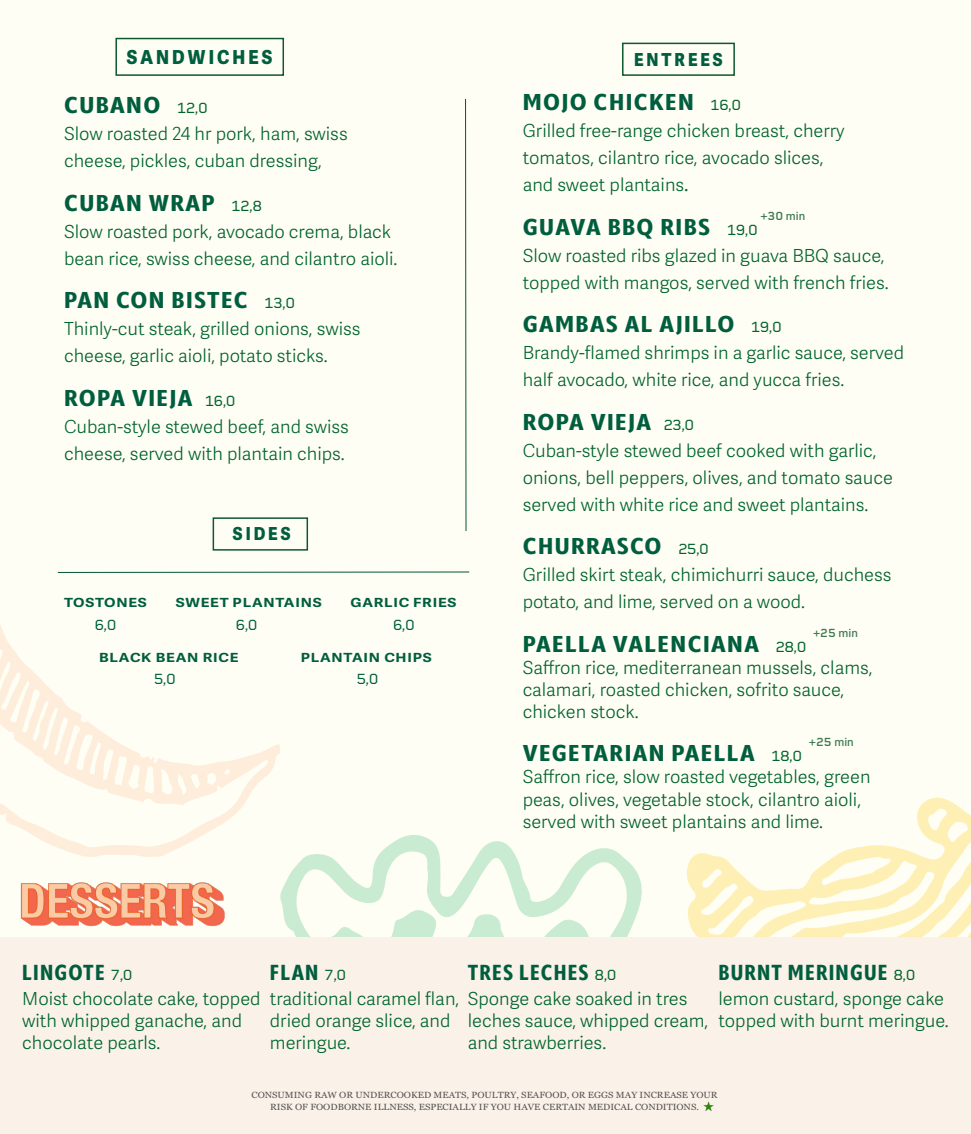
<style>
.page{position:relative;width:971px;height:1134px;background:#fff}
.page>*{position:absolute;margin:0;border:0;box-sizing:border-box;transform-origin:0 0}
.t1{font:800 22.8px "Apparat Extra Cond";letter-spacing:.05em;color:#005e3f;scale:1.26 1}
.t2{font:800 21.6px "Apparat Extra Cond";letter-spacing:.05em;color:#005e3f;scale:1.12 1}
.t3{font:800 19.35px "Adelle Sans Devanagari";letter-spacing:.18em;color:#005e3f;scale:.9 1}
.t4{font:300 18px/27px "Adelle Sans Devanagari";color:#00642d}
.t5{font:800 18px "Adelle Sans Devanagari";letter-spacing:.18em;color:#005e3f;scale:.9 1}
.t6{font:15px "Rigid Square";color:#00613e}
.t7{font:700 12.6px "Adelle Sans Devanagari";letter-spacing:.05em;color:#005e3f;scale:1.2 1}
.t8{font:600 12px "Tamil Sangam MN";color:#3f7b52}
.t9{font:9px "Georgia";color:#575354;scale:1.07 1}
.s1{font-family:"Rigid Square";font-weight:400;font-size:15px;color:#00642d}
.s2{font-size:20.4px}
.s3{font-family:"Rigid Square"}
</style>
<div class="page">
<div style="left:0;top:0;width:970px;height:1134px;background:#fffef4"></div>
<svg style="left:465px;top:99px;width:2px;height:432px"></svg>
<div style="left:115px;top:38px;width:169px;height:38px;border:2px solid #0e582d"></div>
<div style="left:213px;top:517px;width:95px;height:34px;border:2px solid #0e582d"></div>
<div style="left:622px;top:43px;width:113px;height:33px;border:2px solid #0e582d"></div>
<svg style="left:282px;top:571px;width:188px;height:2px"></svg>
<svg style="left:685px;top:797px;width:285px;height:141px"></svg>
<svg style="left:289px;top:835px;width:357px;height:103px"></svg>
<svg style="left:0;top:517px;width:282px;height:340px"></svg>
<img style="left:0;top:876px;width:309px;height:62px">
<div style="left:0;top:938px;width:970px;height:196px;background:#faf2e8"></div>
<svg style="left:704px;top:1102px;width:10px;height:9px"></svg>
<p class="t3" style="left:127px;top:46px;width:163px">SANDWICHES</p>
<p class="t1" style="left:64px;top:92px;width:115px">CUBANO <span class="s1">12,0</span></p>
<p class="t4" style="left:64px;top:122px;width:285px">Slow roasted 24 hr pork, ham, swiss cheese, pickles, cuban dressing,</p>
<p class="t1" style="left:64px;top:189px;width:159px">CUBAN WRAP <span class="s1">12,8</span></p>
<p class="t4" style="left:64px;top:219px;width:335px">Slow roasted pork, avocado crema, black bean rice, swiss cheese, and cilantro aioli.</p>
<p class="t1" style="left:64px;top:287px;width:185px">PAN CON BISTEC <span class="s1">13,0</span></p>
<p class="t4" style="left:64px;top:317px;width:298px">Thinly-cut steak, grilled onions, swiss cheese, garlic aioli, potato sticks.</p>
<p class="t1" style="left:64px;top:384px;width:138px">ROPA VIEJA <span class="s1">16,0</span></p>
<p class="t4" style="left:64px;top:414px;width:286px">Cuban-style stewed beef, and swiss cheese, served with plantain chips.</p>
<p class="t5" style="left:233px;top:524px;width:66px">SIDES</p>
<p class="t7" style="left:64px;top:596px;width:70px">TOSTONES</p>
<p class="t7" style="left:176px;top:596px;width:123px">SWEET PLANTAINS</p>
<p class="t7" style="left:350px;top:596px;width:90px">GARLIC FRIES</p>
<p class="t6" style="left:94px;top:616px;width:24px">6,0</p>
<p class="t6" style="left:235px;top:616px;width:24px">6,0</p>
<p class="t6" style="left:393px;top:616px;width:24px">6,0</p>
<p class="t7" style="left:99px;top:650px;width:117px">BLACK BEAN RICE</p>
<p class="t7" style="left:301px;top:650px;width:111px">PLANTAIN CHIPS</p>
<p class="t6" style="left:154px;top:670px;width:24px">5,0</p>
<p class="t6" style="left:356px;top:670px;width:24px">5,0</p>
<p class="t5" style="left:634px;top:49px;width:100px">ENTREES</p>
<p class="t1" style="left:522px;top:89px;width:175px">MOJO CHICKEN <span class="s1">16,0</span></p>
<p class="t4" style="left:522px;top:119px;width:323px">Grilled free-range chicken breast, cherry tomatos, cilantro rice, avocado slices,</p>
<p class="t4" style="left:522px;top:173px;width:167px">and sweet plantains<span class="s2">.</span></p>
<p class="t1" style="left:522px;top:213px;width:188px">GUAVA BBQ RIBS <span class="s1">19,0</span></p>
<p class="t8" style="left:760px;top:209px;width:46px">+<span class="s3">30</span> min</p>
<p class="t4" style="left:522px;top:243px;width:363px">Slow roasted ribs glazed in guava BBQ sauce,</p>
<p class="t4" style="left:522px;top:270px;width:367px">topped with mangos, served with french fries.</p>
<p class="t1" style="left:522px;top:311px;width:207px">GAMBAS AL AJILLO <span class="s1">19,0</span></p>
<p class="t4" style="left:522px;top:341px;width:383px">Brandy-flamed shrimps in a garlic sauce, served</p>
<p class="t4" style="left:522px;top:368px;width:323px">half avocado, white rice, and yucca fries.</p>
<p class="t1" style="left:522px;top:408px;width:138px">ROPA VIEJA <span class="s1">23,0</span></p>
<p class="t4" style="left:522px;top:438px;width:372px">Cuban-style stewed beef cooked with garlic, onions, bell peppers, olives, and tomato sauce served with white rice and sweet plantains.</p>
<p class="t1" style="left:522px;top:533px;width:149px">CHURRASCO <span class="s1">25,0</span></p>
<p class="t4" style="left:522px;top:563px;width:370px">Grilled skirt steak, chimichurri sauce, duchess</p>
<p class="t4" style="left:522px;top:590px;width:284px">potato, and lime, served on a wood.</p>
<p class="t1" style="left:522px;top:630px;width:227px">PAELLA VALENCIANA <span class="s1">28,0</span></p>
<p class="t8" style="left:813px;top:626px;width:46px">+<span class="s3">25</span> min</p>
<p class="t4" style="left:522px;top:655px;width:351px">Saffron rice, mediterranean mussels, clams,</p>
<p class="t4" style="left:522px;top:680px;width:323px;line-height:22px">calamari, roasted chicken, sofrito sauce, chicken stock.</p>
<p class="t1" style="left:522px;top:740px;width:223px">VEGETARIAN PAELLA <span class="s1">18,0</span></p>
<p class="t8" style="left:808px;top:735px;width:46px">+<span class="s3">25</span> min</p>
<p class="t4" style="left:522px;top:767px;width:349px;line-height:22px">Saffron rice, slow roasted vegetables, green peas, olives, vegetable stock, cilantro aioli, served with sweet plantains and lime.</p>
<p class="t2" style="left:22px;top:959px;width:100px">LINGOTE <span class="s1">7,0</span></p>
<p class="t4" style="left:22px;top:989px;width:240px;line-height:22px">Moist chocolate cake, topped with whipped ganache, and chocolate pearls.</p>
<p class="t2" style="left:270px;top:959px;width:70px">FLAN <span class="s1">7,0</span></p>
<p class="t4" style="left:270px;top:986px;width:191px">traditional caramel flan,</p>
<p class="t4" style="left:270px;top:1008px;width:182px">dried orange slice, and</p>
<p class="t4" style="left:270px;top:1030px;width:82px">meringue.</p>
<p class="t2" style="left:468px;top:959px;width:134px">TRES LECHES <span class="s1">8,0</span></p>
<p class="t4" style="left:468px;top:986px;width:221px">Sponge cake soaked in tres</p>
<p class="t4" style="left:468px;top:1008px;width:242px">leches sauce, whipped cream,</p>
<p class="t4" style="left:468px;top:1030px;width:140px">and strawberries.</p>
<p class="t2" style="left:718px;top:959px;width:177px">BURNT MERINGUE <span class="s1">8,0</span></p>
<p class="t4" style="left:718px;top:989px;width:232px;line-height:22px">lemon custard, sponge cake topped with burnt meringue.</p>
<p class="t9" style="left:251px;top:1089px;width:437px">CONSUMING RAW OR UNDERCOOKED MEATS, POULTRY, SEAFOOD, OR EGGS MAY INCREASE YOUR</p>
<p class="t9" style="left:270px;top:1101px;width:402px">RISK OF FOODBORNE ILLNESS, ESPECIALLY IF YOU HAVE CERTAIN MEDICAL CONDITIONS.</p>
</div>
